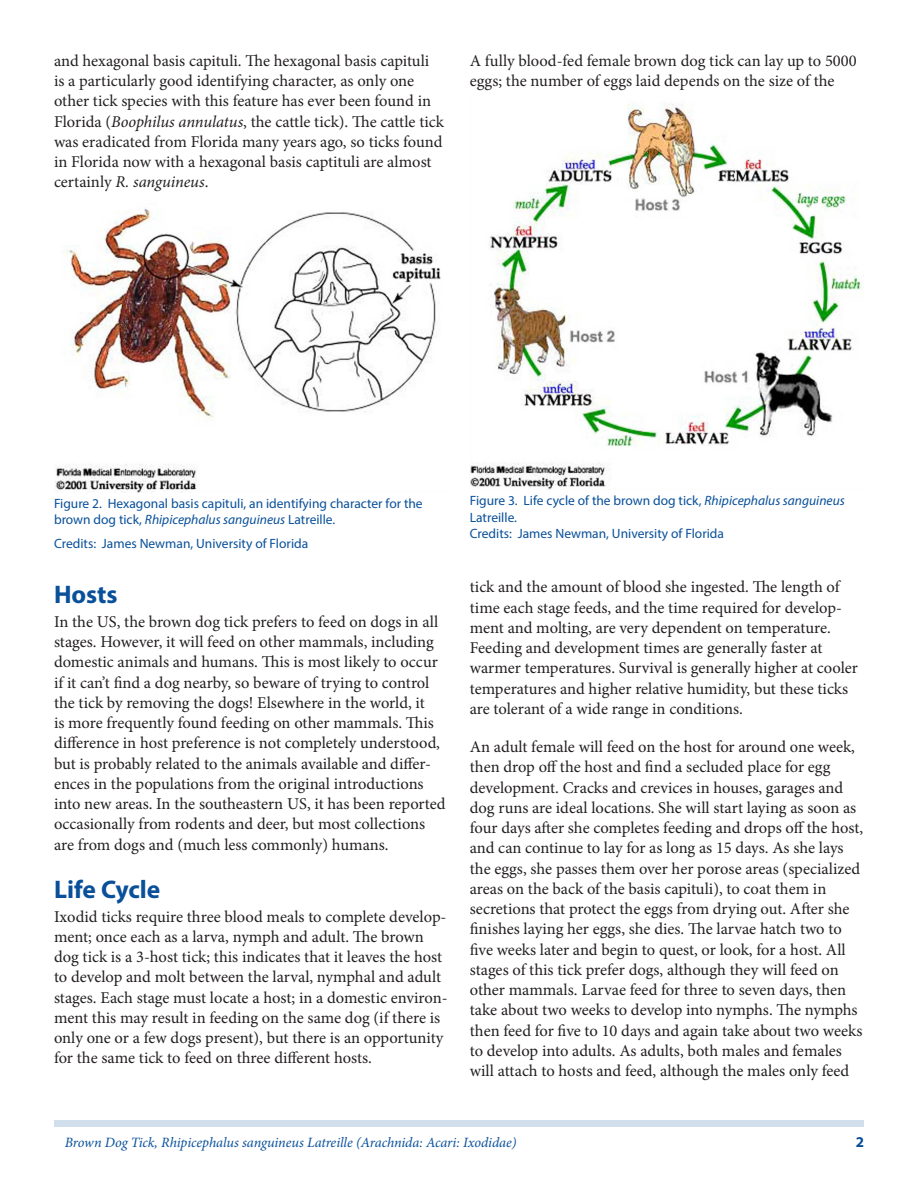
<style>
.page{position:relative;width:918px;height:1188px;background:#fff}
.page>*{position:absolute;margin:0;border:0;box-sizing:border-box;transform-origin:0 0}
.SectionHeading0{font:700 25.5px "Myriad Pro";color:#09509a}
.Paragraph{font:16.5px/20.2px "Minion Pro";color:#231f20}
.PageNumber{font:700 15px "Myriad Pro";color:#09509a}
.RunningTitleItalics{font:italic 14.25px "Minion Pro";letter-spacing:-.005em;color:#09509a}
.FigureCaption{font:13.5px/16.5px "Myriad Pro";color:#09509a}
.s1{font-style:italic}
</style>
<div class="page">
<div style="left:54px;top:1120px;width:810px;height:7px;background:#d0dfeb"></div>
<img style="left:55px;top:208px;width:386px;height:284px">
<img style="left:470px;top:103px;width:391px;height:387px">
<p class="Paragraph" style="left:54px;top:51px;width:391px">and hexagonal basis capituli. The hexagonal basis capituli<br>is a particularly good identifying character, as only one other tick species with this feature has ever been found in Florida (<span class="s1">Boophilus annulatus</span>, the cattle tick). The cattle tick was eradicated from Florida many years ago, so ticks found in Florida now with a hexagonal basis captituli are almost certainly <span class="s1">R. sanguineus</span>.</p>
<p class="Paragraph" style="left:470px;top:51px;width:388px">A fully blood-fed female brown dog tick can lay up to 5000 eggs; the number of eggs laid depends on the size of the</p>
<p class="FigureCaption" style="left:54px;top:495px;width:370px">Figure 2. Hexagonal basis capituli, an identifying character for the brown dog tick, <span class="s1">Rhipicephalus sanguineus</span> Latreille.</p>
<p class="FigureCaption" style="left:54px;top:535px;width:256px">Credits: James Newman, University of Florida</p>
<p class="SectionHeading0" style="left:54px;top:578px;width:65px">Hosts</p>
<p class="Paragraph" style="left:54px;top:611px;width:393px">In the US, the brown dog tick prefers to feed on dogs in all stages. However, it will feed on other mammals, including domestic animals and humans. This is most likely to occur if it can’t find a dog nearby, so beware of trying to control the tick by removing the dogs! Elsewhere in the world, it<br>is more frequently found feeding on other mammals. This difference in host preference is not completely understood, but is probably related to the animals available and differ&shy;ences in the populations from the original introductions into new areas. In the southeastern US, it has been reported occasionally from rodents and deer, but most collections are from dogs and (much less commonly) humans.</p>
<p class="SectionHeading0" style="left:54px;top:873px;width:108px">Life Cycle</p>
<p class="Paragraph" style="left:54px;top:906px;width:395px">Ixodid ticks require three blood meals to complete develop&shy;ment; once each as a larva, nymph and adult. The brown dog tick is a 3-host tick; this indicates that it leaves the host to develop and molt between the larval, nymphal and adult stages. Each stage must locate a host; in a domestic environ&shy;ment this may result in feeding on the same dog (if there is only one or a few dogs present), but there is an opportunity for the same tick to feed on three different hosts.</p>
<p class="FigureCaption" style="left:470px;top:492px;width:377px">Figure 3. Life cycle of the brown dog tick, <span class="s1">Rhipicephalus sanguineus<br></span>Latreille.</p>
<p class="FigureCaption" style="left:470px;top:525px;width:256px">Credits: James Newman, University of Florida</p>
<p class="Paragraph" style="left:470px;top:577px;width:390px">tick and the amount of blood she ingested. The length of time each stage feeds, and the time required for develop&shy;ment and molting, are very dependent on temperature.<br>Feeding and development times are generally faster at warmer temperatures. Survival is generally higher at cooler temperatures and higher relative humidity, but these ticks are tolerant of a wide range in conditions.</p>
<p class="Paragraph" style="left:470px;top:737px;width:395px">An adult female will feed on the host for around one week, then drop off the host and find a secluded place for egg development. Cracks and crevices in houses, garages and dog runs are ideal locations. She will start laying as soon as four days after she completes feeding and drops off the host, and can continue to lay for as long as 15 days. As she lays the eggs, she passes them over her porose areas (specialized areas on the back of the basis capituli), to coat them in secretions that protect the eggs from drying out. After she finishes laying her eggs, she dies. The larvae hatch two to five weeks later and begin to quest, or look, for a host. All stages of this tick prefer dogs, although they will feed on other mammals. Larvae feed for three to seven days, then take about two weeks to develop into nymphs. The nymphs then feed for five to 10 days and again take about two weeks to develop into adults. As adults, both males and females will attach to hosts and feed, although the males only feed</p>
<p class="RunningTitleItalics" style="left:65px;top:1133px;width:453px">Brown Dog Tick, Rhipicephalus sanguineus Latreille (Arachnida: Acari: Ixodidae)</p>
<p class="PageNumber" style="left:856px;top:1133px;width:10px">2</p>
</div>
